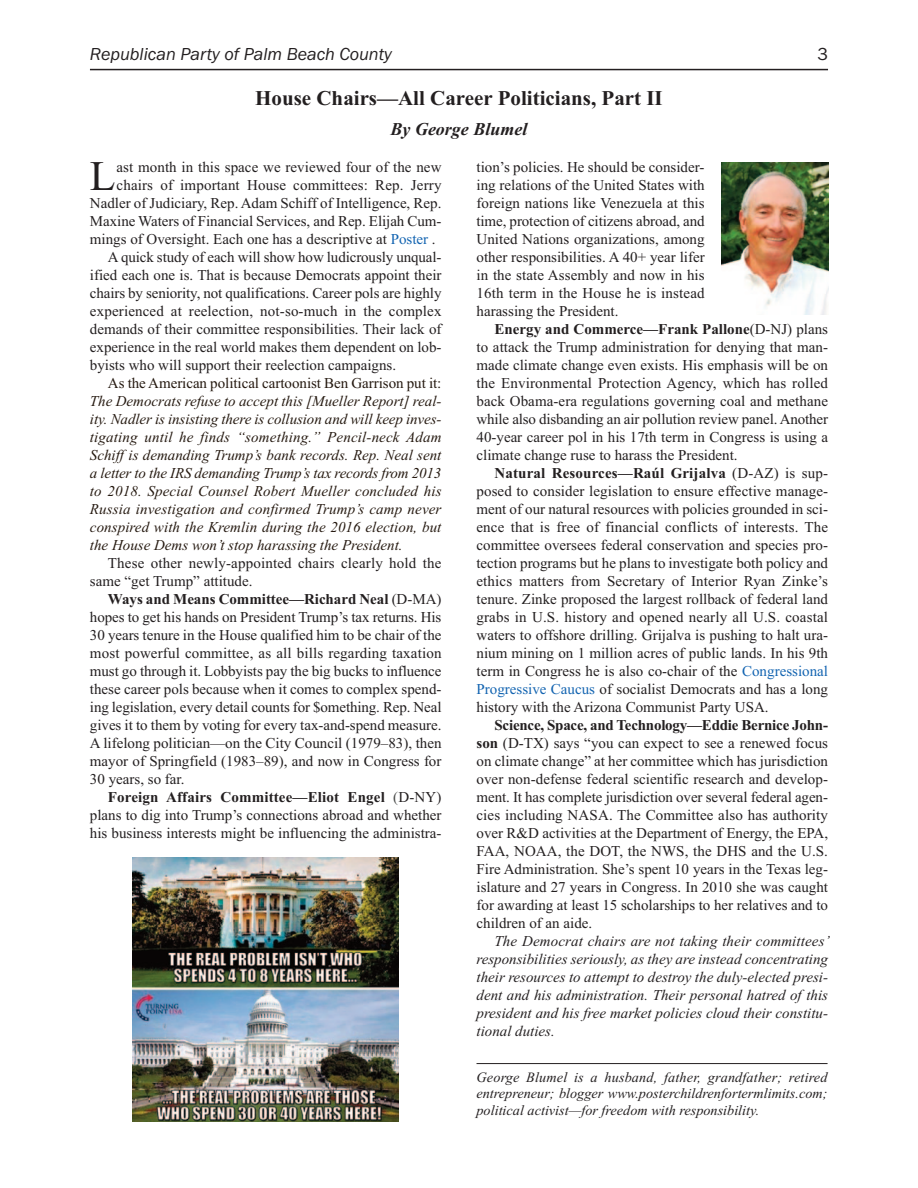
<style>
.page{position:relative;width:918px;height:1188px;background:#fff}
.page>*{position:absolute;margin:0;border:0;box-sizing:border-box;transform-origin:0 0}
.t1{font:42.15px "Times New Roman";color:#231f20}
.t2{font:700 21px "Times New Roman";color:#231f20}
.t3{font:italic 18px "Franklin Gothic";color:#231f20}
.t4{font:italic 700 18px "Times New Roman";color:#231f20}
.t5{font:18px "Franklin Gothic";color:#231f20}
.t6{font:15px/18px "Times New Roman";color:#231f20;text-align:justify}
.t7{font:italic 15px/18px "Times New Roman";color:#251910;text-align:justify}
.t8{font:italic 15px/18px "Times New Roman";color:#231f20;text-align:justify}
.t9{font:italic 14.25px/16.5px "Times New Roman";color:#231f20;text-align:justify}
.s1{color:#1364b1}
.s2{font-style:normal}
.s3{font-weight:700}
.s4{color:#484a48}
</style>
<div class="page">
<hr style="left:90px;top:69px;width:738px;height:1px;background:#231f20">
<img style="left:722px;top:162px;width:107px;height:153px">
<hr style="left:477px;top:1063px;width:351px;height:1px;background:#231f20">
<img style="left:132px;top:857px;width:266px;height:265px">
<p class="t3" style="left:90px;top:43px;width:303px">Republican Party of Palm Beach County</p>
<p class="t5" style="left:817px;top:48px;width:12px">3</p>
<p class="t2" style="left:255px;top:91px;width:409px">House Chairs—All Career Politicians, Part II</p>
<p class="t4" style="left:391px;top:122px;width:138px">By George Blumel</p>
<p class="t1" style="left:90px;top:161px;width:27px">L</p>
<p class="t6" style="left:117px;top:160px;width:326px">ast month in this space we reviewed four of the new</p>
<p class="t6" style="left:117px;top:178px;width:326px">chairs of important House committees: Rep. Jerry</p>
<p class="t6" style="left:90px;top:196px;width:353px">Nadler of Judiciary, Rep. Adam Schiff of Intelligence, Rep.</p>
<p class="t6" style="left:90px;top:214px;width:353px">Maxine Waters of Financial Services, and Rep. Elijah Cum-</p>
<p class="t6" style="left:90px;top:232px;width:347px">mings of Oversight. Each one has a descriptive at <span class="s1">Poster</span> .</p>
<p class="t6" style="left:90px;top:250px;width:353px;text-indent:18px">A quick study of each will show how ludicrously unqual&shy;ified each one is. That is because Democrats appoint their chairs by seniority, not qualifications. Career pols are highly experienced at reelection, not-so-much in the complex demands of their committee responsibilities. Their lack of experience in the real world makes them dependent on lob&shy;byists who will support their reelection campaigns.</p>
<p class="t7" style="left:90px;top:376px;width:353px;text-indent:18px"><span class="s2">As the American political cartoonist Ben Garrison put it:<br></span>The Democrats refuse to accept this [Mueller Report] real&shy;ity. Nadler is insisting there is collusion and will keep inves&shy;tigating until he finds “something.” Pencil-neck Adam Schiff is demanding Trump’s bank records. Rep. Neal sent a letter to the IRS demanding Trump’s tax records from 2013 to 2018. Special Counsel Robert Mueller concluded his Russia investigation and confirmed Trump’s camp never conspired with the Kremlin during the 2016 election, but the House Dems won’t stop harassing the President.</p>
<p class="t6" style="left:90px;top:556px;width:353px;text-indent:18px">These other newly-appointed chairs clearly hold the same “get Trump” attitude.</p>
<p class="t6" style="left:90px;top:592px;width:353px;text-indent:18px"><span class="s3">Ways and Means Committee—Richard Neal</span> (D-MA) hopes to get his hands on President Trump’s tax returns. His 30 years tenure in the House qualified him to be chair of the most powerful committee, as all bills regarding taxation must go through it. Lobbyists pay the big bucks to influence these career pols because when it comes to complex spend&shy;ing legislation, every detail counts for $omething. Rep. Neal gives it to them by voting for every tax-and-spend measure.<br>A lifelong politician—on the City Council (1979–83), then mayor of Springfield (1983–89), and now in Congress for 30 years, so far.</p>
<p class="t6" style="left:90px;top:790px;width:353px;text-indent:18px"><span class="s3">Foreign Affairs Committee—Eliot Engel</span> <span class="s4">(</span>D-NY) plans to dig into Trump’s connections abroad and whether his business interests might be influencing the administra-</p>
<p class="t6" style="left:477px;top:160px;width:230px">tion’s policies. He should be consider&shy;ing relations of the United States with foreign nations like Venezuela at this time, protection of citizens abroad, and United Nations organizations, among other responsibilities. A 40+ year lifer in the state Assembly and now in his 16th term in the House he is instead harassing the President.</p>
<p class="t6" style="left:477px;top:322px;width:353px;text-indent:18px"><span class="s3">Energy and Commerce—Frank Pallone</span>(D-NJ) plans to attack the Trump administration for denying that man&shy;made climate change even exists. His emphasis will be on the Environmental Protection Agency, which has rolled back Obama-era regulations governing coal and methane while also disbanding an air pollution review panel. Another 40-year career pol in his 17th term in Congress is using a climate change ruse to harass the President.</p>
<p class="t6" style="left:477px;top:466px;width:353px;text-indent:18px"><span class="s3">Natural Resources—Raúl Grijalva</span> (D-AZ) is sup&shy;posed to consider legislation to ensure effective manage&shy;ment of our natural resources with policies grounded in sci&shy;ence that is free of financial conflicts of interests. The committee oversees federal conservation and species pro&shy;tection programs but he plans to investigate both policy and ethics matters from Secretary of Interior Ryan Zinke’s tenure. Zinke proposed the largest rollback of federal land grabs in U.S. history and opened nearly all U.S. coastal waters to offshore drilling. Grijalva is pushing to halt ura&shy;nium mining on 1 million acres of public lands. In his 9th term in Congress he is also co-chair of the <span class="s1">Congressional Progressive Caucus</span> of socialist Democrats and has a long history with the Arizona Communist Party USA.</p>
<p class="t6" style="left:477px;top:718px;width:353px;text-indent:18px"><span class="s3">Science, Space, and Technology—Eddie Bernice John&shy;son</span> (D-TX) says “you can expect to see a renewed focus on climate change” at her committee which has jurisdiction over non-defense federal scientific research and develop&shy;ment. It has complete jurisdiction over several federal agen&shy;cies including NASA. The Committee also has authority over R&amp;D activities at the Department of Energy, the EPA, FAA, NOAA, the DOT, the NWS, the DHS and the U.S.<br>Fire Administration. She’s spent 10 years in the Texas leg&shy;islature and 27 years in Congress. In 2010 she was caught for awarding at least 15 scholarships to her relatives and to children of an aide.</p>
<p class="t8" style="left:477px;top:934px;width:355px;text-indent:18px">The Democrat chairs are not taking their committees’ responsibilities seriously, as they are instead concentrating their resources to attempt to destroy the duly-elected presi&shy;dent and his administration. Their personal hatred of this president and his free market policies cloud their constitu&shy;tional duties.</p>
<p class="t9" style="left:477px;top:1070px;width:353px">George Blumel is a husband, father, grandfather; retired entrepreneur; blogger www.posterchildrenfortermlimits.com; political activist—for freedom with responsibility.</p>
</div>
